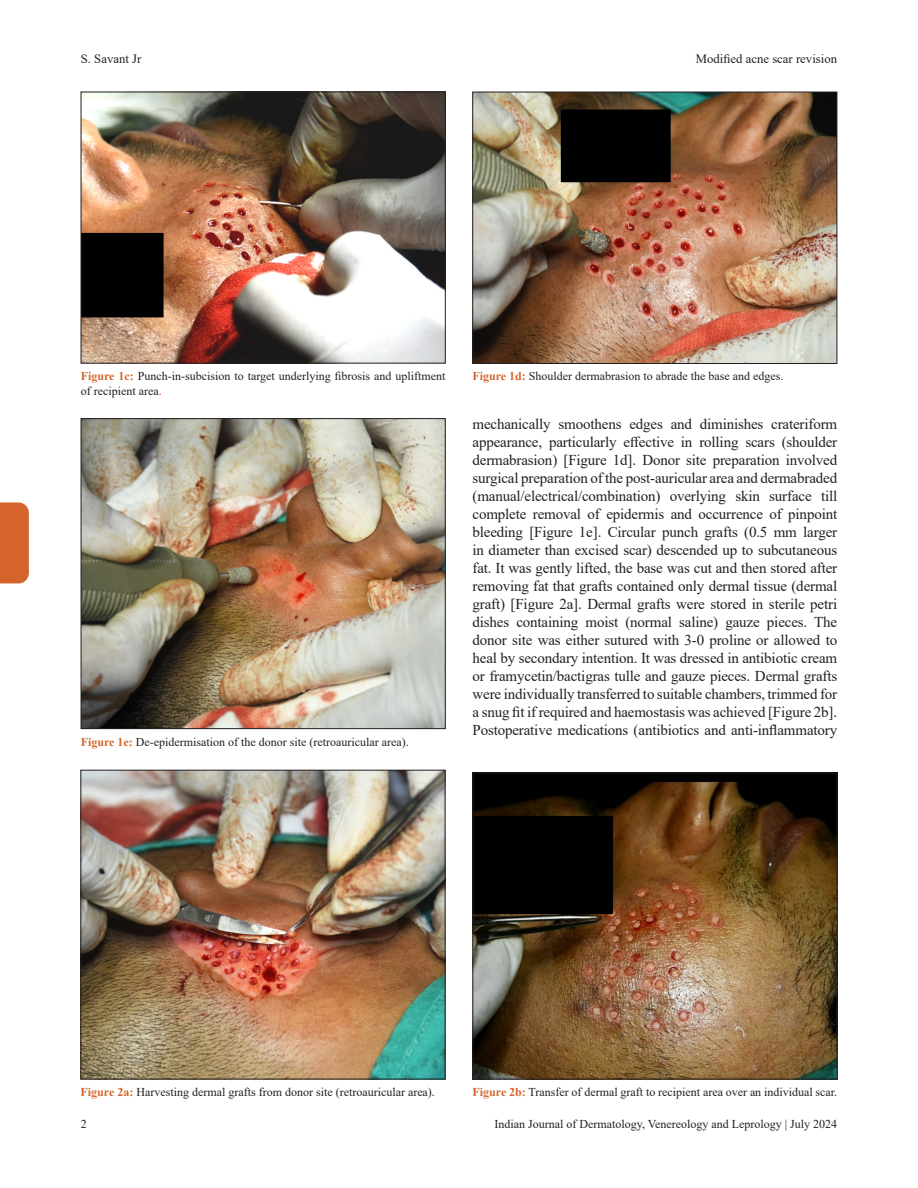
<style>
.page{position:relative;width:918px;height:1188px;background:#fff}
.page>*{position:absolute;margin:0;border:0;box-sizing:border-box;transform-origin:0 0}
.para_first{font:15px/18px "Times New Roman";letter-spacing:-.01em;color:#231f20;text-align:justify}
.t1{font:12.75px "Times New Roman";color:#231f20}
.float_figure_figure{font:12px/14.4px "Times New Roman";color:#231f20}
.s1{font-weight:700;color:#d4642c}
.s2{color:#ed028c}
</style>
<div class="page">
<div style="left:0;top:502px;width:29px;height:81px;background:#d4642c"></div>
<img style="left:83px;top:94px;width:361px;height:268px">
<div style="left:81px;top:92px;width:365px;height:272px;border:1px solid #231f20"></div>
<img style="left:474px;top:94px;width:361px;height:268px">
<div style="left:472px;top:92px;width:365px;height:272px;border:1px solid #231f20"></div>
<img style="left:83px;top:420px;width:361px;height:307px">
<div style="left:81px;top:418px;width:365px;height:311px;border:1px solid #231f20"></div>
<img style="left:474px;top:775px;width:361px;height:302px">
<div style="left:472px;top:773px;width:365px;height:306px;border:1px solid #231f20"></div>
<img style="left:82px;top:772px;width:361px;height:305px">
<div style="left:80px;top:770px;width:365px;height:309px;border:1px solid #231f20"></div>
<p class="t1" style="left:81px;top:50px;width:62px">S. Savant Jr</p>
<p class="t1" style="left:696px;top:50px;width:143px">Modified acne scar revision</p>
<p class="float_figure_figure" style="left:81px;top:369px;width:366px"><span class="s1">Figure 1c:</span> Punch-in-subcision to target underlying fibrosis and upliftment of recipient area<span class="s2">.</span></p>
<p class="float_figure_figure" style="left:472px;top:369px;width:313px"><span class="s1">Figure 1d:</span> Shoulder dermabrasion to abrade the base and edges.</p>
<p class="float_figure_figure" style="left:81px;top:734px;width:330px"><span class="s1">Figure 1e:</span> De-epidermisation of the donor site (retroauricular area).</p>
<p class="para_first" style="left:472px;top:414px;width:366px">mechanically smoothens edges and diminishes crateriform appearance, particularly effective in rolling scars (shoulder dermabrasion) [Figure 1d]. Donor site preparation involved surgical preparation of the post-auricular area and dermabraded (manual/electrical/combination) overlying skin surface till complete removal of epidermis and occurrence of pinpoint bleeding [Figure 1e]. Circular punch grafts (0.5 mm larger in diameter than excised scar) descended up to subcutaneous fat. It was gently lifted, the base was cut and then stored after removing fat that grafts contained only dermal tissue (dermal graft) [Figure 2a]. Dermal grafts were stored in sterile petri dishes containing moist (normal saline) gauze pieces. The donor site was either sutured with 3-0 proline or allowed to heal by secondary intention. It was dressed in antibiotic cream or framycetin/bactigras tulle and gauze pieces. Dermal grafts were individually transferred to suitable chambers, trimmed for a snug fit if required and haemostasis was achieved [Figure 2b].<br>Postoperative medications (antibiotics and anti-inflammatory</p>
<p class="float_figure_figure" style="left:81px;top:1085px;width:356px"><span class="s1">Figure 2a:</span> Harvesting dermal grafts from donor site (retroauricular area).</p>
<p class="float_figure_figure" style="left:473px;top:1085px;width:366px"><span class="s1">Figure 2b:</span> Transfer of dermal graft to recipient area over an individual scar.</p>
<p class="float_figure_figure" style="left:81px;top:1117px;width:7px">2</p>
<p class="float_figure_figure" style="left:495px;top:1117px;width:344px">Indian Journal of Dermatology, Venereology and Leprology | July 2024</p>
</div>
